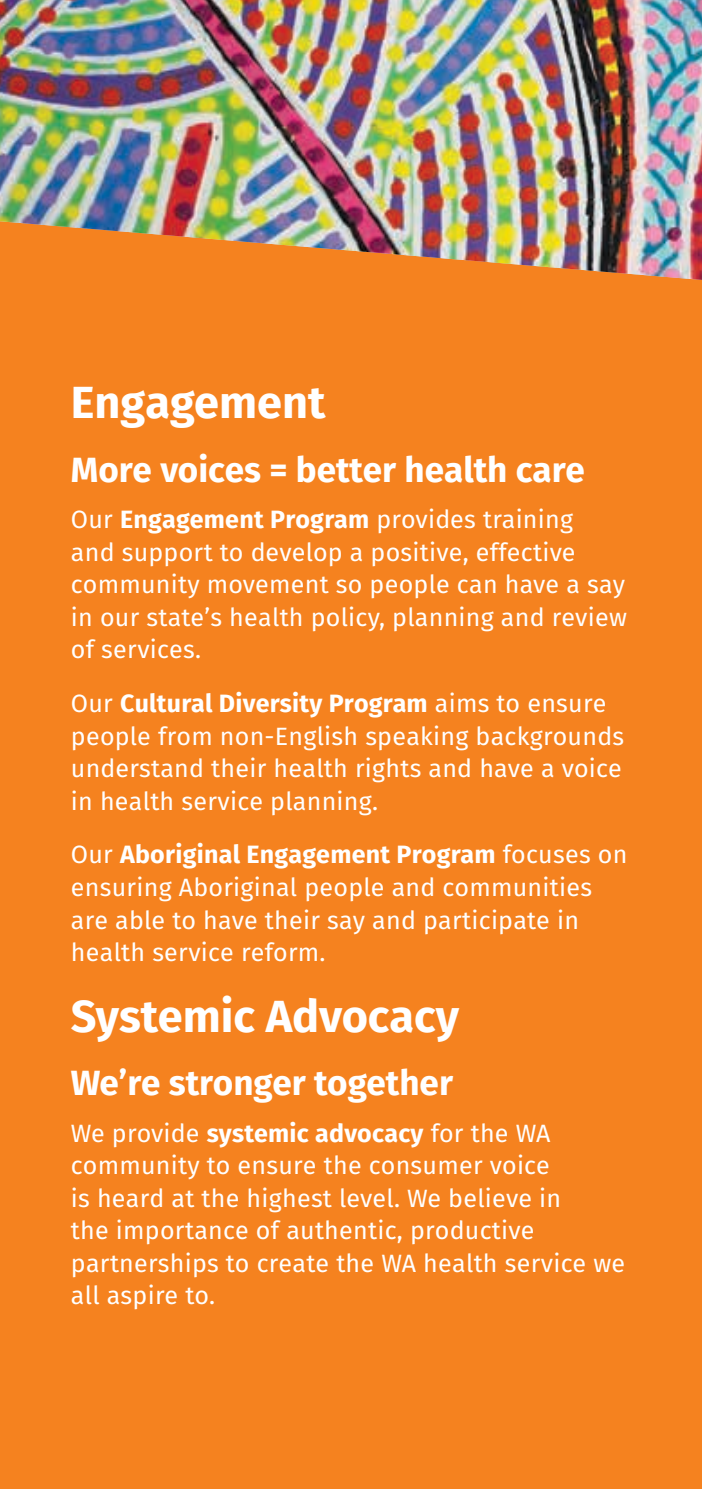
<style>
.page{position:relative;width:702px;height:1489px;background:#fff}
.page>*{position:absolute;margin:0;border:0;box-sizing:border-box;transform-origin:0 0}
.t1{font:700 45px "Fira Sans";color:#fff}
.t2{font:700 35px "Fira Sans";color:#fff}
.t3{font:25px/32.5px "Fira Sans";letter-spacing:.01em;color:#fff}
.s1{font-weight:700}
</style>
<div class="page">
<div style="left:0;top:0;width:702px;height:1488px;background:#f5821f"></div>
<img style="left:0;top:0;width:702px;height:280px">
<h1 class="t1" style="left:71px;top:371px;width:256px">Engagement</h1>
<h2 class="t2" style="left:71px;top:445px;width:515px">More voices = better health care</h2>
<p class="t3" style="left:71px;top:505px;width:557px">Our <span class="s1">Engagement Program</span> provides training<br>and support to develop a positive, effective community movement so people can have a say in our state’s health policy, planning and review of services.</p>
<p class="t3" style="left:71px;top:689px;width:555px">Our <span class="s1">Cultural Diversity Program</span> aims to ensure people from non-English speaking backgrounds understand their health rights and have a voice in health service planning.</p>
<p class="t3" style="left:71px;top:840px;width:558px">Our <span class="s1">Aboriginal Engagement Program</span> focuses on ensuring Aboriginal people and communities are able to have their say and participate in health service reform.</p>
<h1 class="t1" style="left:71px;top:984px;width:389px">Systemic Advocacy</h1>
<h2 class="t2" style="left:71px;top:1058px;width:383px">We’re stronger together</h2>
<p class="t3" style="left:71px;top:1118px;width:556px">We provide <span class="s1">systemic advocacy</span> for the WA community to ensure the consumer voice<br>is heard at the highest level. We believe in<br>the importance of authentic, productive partnerships to create the WA health service we all aspire to.</p>
</div>
